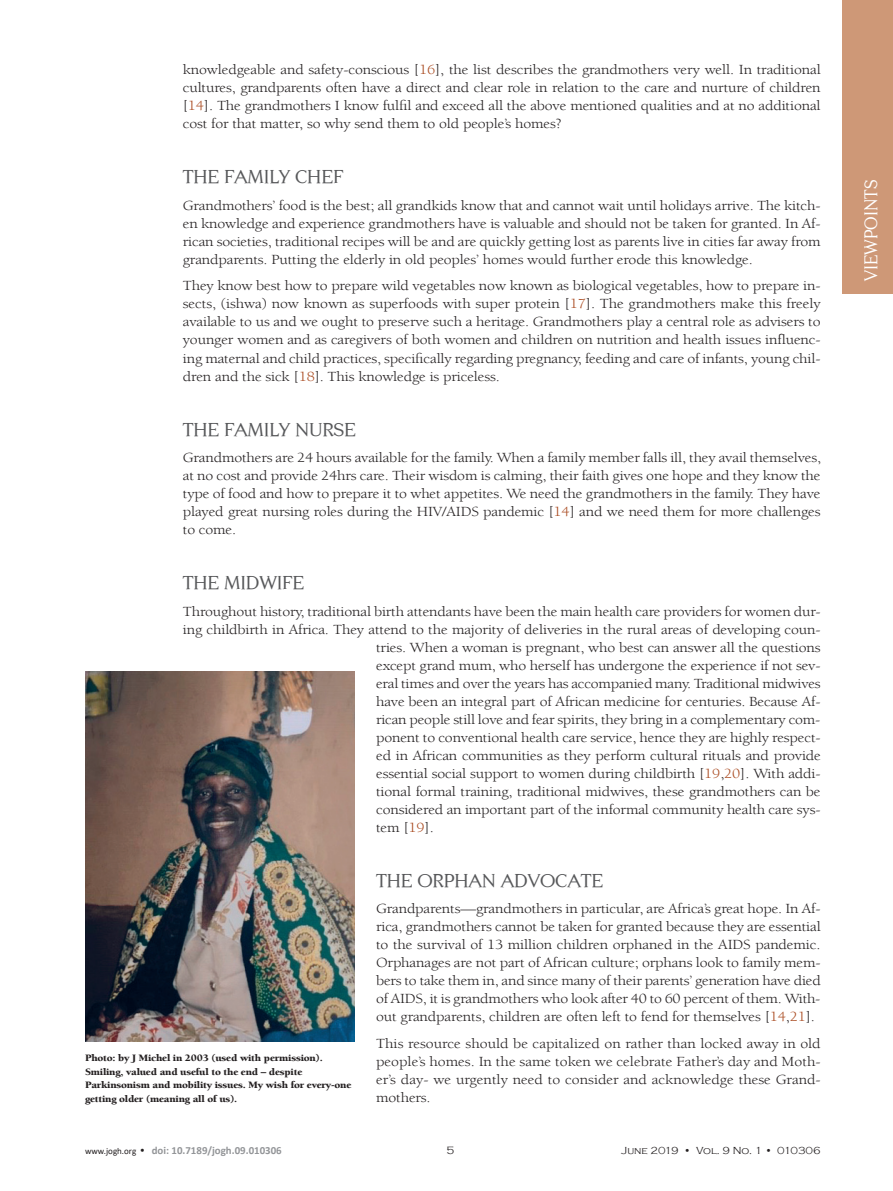
<style>
.page{position:relative;width:893px;height:1191px;background:#fff}
.page>*{position:absolute;margin:0;border:0;box-sizing:border-box;transform-origin:0 0}
.t1{font:18.6px "Centabel";letter-spacing:-.01em;color:#57585a;scale:1.11 1}
.t2{font:18px "Centabel";color:#fff}
.t3{font:14.25px/18px "Berkeley Std";letter-spacing:-.01em;color:#231f20;text-align:justify;scale:1.11 1}
.t4{font:700 10.95px "Calibri";color:#939598}
.t5{font:300 10.95px "Copperplate Gothic";color:#231f20}
.t6{font:300 10.5px "Copperplate Gothic";color:#231f20}
.t7{font:900 10.05px/13.5px "Berkeley Std";letter-spacing:-.02em;color:#231f20;scale:1.11 1}
.s1{color:#aa4c22}
.s2{font-weight:400;font-size:9px;color:#231f20}
.s3{font-family:"Copperplate Gothic";font-weight:300;color:#231f20}
</style>
<div class="page">
<div style="left:842px;top:0;width:51px;height:293px;background:#ce9877"></div>
<img style="left:85px;top:671px;width:270px;height:370px">
<p class="t3" style="left:183px;top:61px;width:576px">knowledgeable and safety-conscious [<span class="s1">16</span>], the list describes the grandmothers very well. In traditional cultures, grandparents often have a direct and clear role in relation to the care and nurture of children [<span class="s1">14</span>]. The grandmothers I know fulfil and exceed all the above mentioned qualities and at no additional cost for that matter, so why send them to old people’s homes?</p>
<h1 class="t1" style="left:183px;top:166px;width:146px">THE FAMILY CHEF</h1>
<p class="t3" style="left:183px;top:197px;width:576px">Grandmothers’ food is the best; all grandkids know that and cannot wait until holidays arrive. The kitch&shy;en knowledge and experience grandmothers have is valuable and should not be taken for granted. In Af&shy;rican societies, traditional recipes will be and are quickly getting lost as parents live in cities far away from grandparents. Putting the elderly in old peoples’ homes would further erode this knowledge.</p>
<p class="t3" style="left:183px;top:277px;width:576px">They know best how to prepare wild vegetables now known as biological vegetables, how to prepare in&shy;sects, (ishwa) now known as superfoods with super protein [<span class="s1">17</span>]. The grandmothers make this freely available to us and we ought to preserve such a heritage. Grandmothers play a central role as advisers to younger women and as caregivers of both women and children on nutrition and health issues influenc&shy;ing maternal and child practices, specifically regarding pregnancy, feeding and care of infants, young chil&shy;dren and the sick [<span class="s1">18</span>]. This knowledge is priceless.</p>
<h1 class="t1" style="left:183px;top:418px;width:158px">THE FAMILY NURSE</h1>
<p class="t3" style="left:183px;top:449px;width:577px">Grandmothers are 24 hours available for the family. When a family member falls ill, they avail themselves, at no cost and provide 24hrs care. Their wisdom is calming, their faith gives one hope and they know the type of food and how to prepare it to whet appetites. We need the grandmothers in the family. They have played great nursing roles during the HIV/AIDS pandemic [<span class="s1">14</span>] and we need them for more challenges to come.</p>
<h1 class="t1" style="left:183px;top:572px;width:111px">THE MIDWIFE</h1>
<p class="t3" style="left:183px;top:602px;width:576px">Throughout history, traditional birth attendants have been the main health care providers for women dur-</p>
<p class="t3" style="left:183px;top:620px;width:576px">ing childbirth in Africa. They attend to the majority of deliveries in the rural areas of developing coun-</p>
<p class="t3" style="left:376px;top:638px;width:402px">tries. When a woman is pregnant, who best can answer all the questions</p>
<p class="t3" style="left:376px;top:656px;width:402px">except grand mum, who herself has undergone the experience if not sev-</p>
<p class="t3" style="left:376px;top:674px;width:402px">eral times and over the years has accompanied many. Traditional midwives</p>
<p class="t3" style="left:376px;top:692px;width:402px">have been an integral part of African medicine for centuries. Because Af-</p>
<p class="t3" style="left:376px;top:710px;width:402px">rican people still love and fear spirits, they bring in a complementary com-</p>
<p class="t3" style="left:376px;top:728px;width:402px">ponent to conventional health care service, hence they are highly respect-</p>
<p class="t3" style="left:376px;top:746px;width:402px">ed in African communities as they perform cultural rituals and provide</p>
<p class="t3" style="left:376px;top:764px;width:402px">essential social support to women during childbirth [<span class="s1">19</span>,<span class="s1">20</span>]. With addi-</p>
<p class="t3" style="left:376px;top:782px;width:402px">tional formal training, traditional midwives, these grandmothers can be</p>
<p class="t3" style="left:376px;top:800px;width:402px">considered an important part of the informal community health care sys-</p>
<p class="t3" style="left:376px;top:818px;width:53px">tem [<span class="s1">19</span>].</p>
<p class="t7" style="left:85px;top:1051px;width:241px">Photo: by J Michel in 2003 (used with permission).<br>Smiling, valued and useful to the end – despite Parkinsonism and mobility issues. My wish for every-one getting older (meaning all of us).</p>
<h1 class="t1" style="left:376px;top:869px;width:206px">THE ORPHAN ADVOCATE</h1>
<p class="t3" style="left:376px;top:900px;width:402px">Grandparents—grandmothers in particular, are Africa’s great hope. In Af&shy;rica, grandmothers cannot be taken for granted because they are essential to the survival of 13 million children orphaned in the AIDS pandemic.<br>Orphanages are not part of African culture; orphans look to family mem&shy;bers to take them in, and since many of their parents’ generation have died of AIDS, it is grandmothers who look after 40 to 60 percent of them. With&shy;out grandparents, children are often left to fend for themselves [<span class="s1">14</span>,<span class="s1">21</span>].</p>
<p class="t3" style="left:376px;top:1034px;width:402px">This resource should be capitalized on rather than locked away in old people’s homes. In the same token we celebrate Father’s day and Moth&shy;er’s day- we urgently need to consider and acknowledge these Grand&shy;mothers.</p>
<p class="t4" style="left:85px;top:1142px;width:198px"><span class="s2">www.jogh.org</span> <span class="s3">•</span> doi: 10.7189/jogh.09.010306</p>
<p class="t5" style="left:447px;top:1144px;width:9px">5</p>
<p class="t6" style="left:621px;top:1144px;width:201px">June 2019 • Vol. 9 No. 1 • 010306</p>
<p class="t2" style="left:860px;top:281px;width:103px;rotate:-90deg">VIEWPOINTS</p>
</div>
